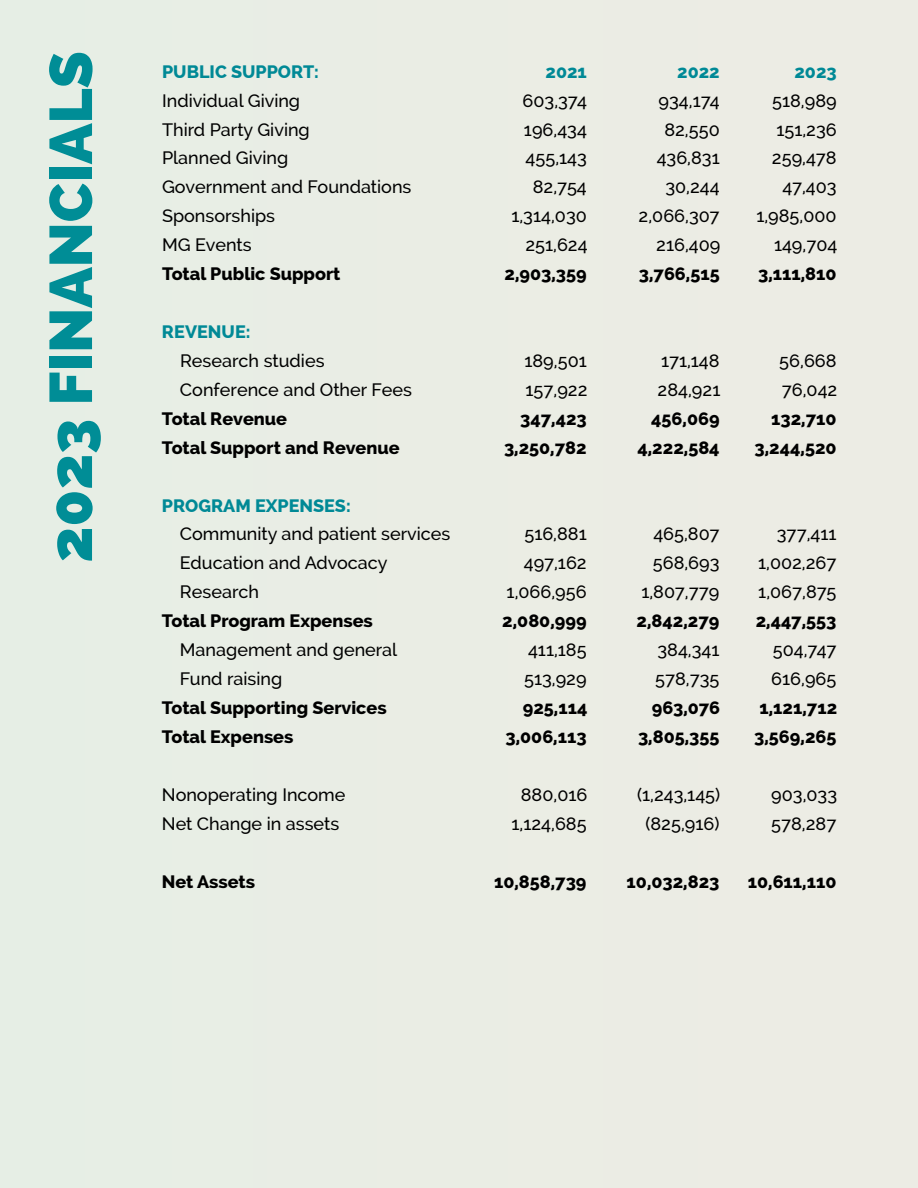
<style>
.page{position:relative;width:918px;height:1188px;background:#eaede4}
.page>*{position:absolute;margin:0;border:0;box-sizing:border-box;transform-origin:0 0}
.t1{font:800 60px "Raleway";color:#008d96}
.t2{font:500 18px "Raleway";color:#000}
.t3{font:800 18px "Raleway";color:#000}
.t4{font:800 18px "Raleway";color:#008996}
</style>
<div class="page">
<h1 class="t1" style="left:36px;top:563px;width:513px;rotate:-90deg">2023 FINANCIALS</h1>
<p class="t4" style="left:162px;top:61px;width:158px">PUBLIC SUPPORT:</p>
<p class="t4" style="left:546px;top:61px;width:43px">2021</p>
<p class="t4" style="left:677px;top:61px;width:44px">2022</p>
<p class="t4" style="left:794px;top:61px;width:44px">2023</p>
<p class="t2" style="left:162px;top:90px;width:140px">Individual Giving</p>
<p class="t2" style="left:523px;top:90px;width:66px">603,374</p>
<p class="t2" style="left:659px;top:90px;width:63px">934,174</p>
<p class="t2" style="left:772px;top:90px;width:66px">518,989</p>
<p class="t2" style="left:162px;top:119px;width:149px">Third Party Giving</p>
<p class="t2" style="left:524px;top:119px;width:64px">196,434</p>
<p class="t2" style="left:664px;top:119px;width:57px">82,550</p>
<p class="t2" style="left:776px;top:119px;width:62px">151,236</p>
<p class="t2" style="left:162px;top:148px;width:128px">Planned Giving</p>
<p class="t2" style="left:526px;top:148px;width:63px">455,143</p>
<p class="t2" style="left:657px;top:148px;width:65px">436,831</p>
<p class="t2" style="left:772px;top:148px;width:66px">259,478</p>
<p class="t2" style="left:162px;top:177px;width:251px">Government and Foundations</p>
<p class="t2" style="left:533px;top:177px;width:56px">82,754</p>
<p class="t2" style="left:665px;top:177px;width:56px">30,244</p>
<p class="t2" style="left:782px;top:177px;width:56px">47,403</p>
<p class="t2" style="left:162px;top:206px;width:115px">Sponsorships</p>
<p class="t2" style="left:511px;top:206px;width:77px">1,314,030</p>
<p class="t2" style="left:639px;top:206px;width:83px">2,066,307</p>
<p class="t2" style="left:756px;top:206px;width:82px">1,985,000</p>
<p class="t2" style="left:162px;top:234px;width:91px">MG Events</p>
<p class="t2" style="left:525px;top:234px;width:64px">251,624</p>
<p class="t2" style="left:656px;top:234px;width:66px">216,409</p>
<p class="t2" style="left:774px;top:234px;width:65px">149,704</p>
<p class="t3" style="left:162px;top:264px;width:180px">Total Public Support</p>
<p class="t3" style="left:505px;top:264px;width:84px">2,903,359</p>
<p class="t3" style="left:639px;top:264px;width:82px">3,766,515</p>
<p class="t3" style="left:758px;top:264px;width:80px">3,111,810</p>
<p class="t4" style="left:162px;top:321px;width:90px">REVENUE:</p>
<p class="t2" style="left:180px;top:350px;width:146px">Research studies</p>
<p class="t2" style="left:524px;top:350px;width:64px">189,501</p>
<p class="t2" style="left:661px;top:350px;width:60px">171,148</p>
<p class="t2" style="left:779px;top:350px;width:59px">56,668</p>
<p class="t2" style="left:180px;top:379px;width:234px">Conference and Other Fees</p>
<p class="t2" style="left:526px;top:379px;width:64px">157,922</p>
<p class="t2" style="left:658px;top:379px;width:64px">284,921</p>
<p class="t2" style="left:782px;top:379px;width:57px">76,042</p>
<p class="t3" style="left:162px;top:408px;width:127px">Total Revenue</p>
<p class="t3" style="left:520px;top:408px;width:68px">347,423</p>
<p class="t3" style="left:651px;top:408px;width:70px">456,069</p>
<p class="t3" style="left:771px;top:408px;width:67px">132,710</p>
<p class="t3" style="left:162px;top:437px;width:239px">Total Support and Revenue</p>
<p class="t3" style="left:504px;top:437px;width:84px">3,250,782</p>
<p class="t3" style="left:637px;top:437px;width:84px">4,222,584</p>
<p class="t3" style="left:755px;top:437px;width:84px">3,244,520</p>
<p class="t4" style="left:162px;top:495px;width:190px">PROGRAM EXPENSES:</p>
<p class="t2" style="left:180px;top:524px;width:272px">Community and patient services</p>
<p class="t2" style="left:524px;top:524px;width:64px">516,881</p>
<p class="t2" style="left:653px;top:524px;width:68px">465,807</p>
<p class="t2" style="left:777px;top:524px;width:61px">377,411</p>
<p class="t2" style="left:180px;top:553px;width:209px">Education and Advocacy</p>
<p class="t2" style="left:524px;top:553px;width:64px">497,162</p>
<p class="t2" style="left:653px;top:553px;width:68px">568,693</p>
<p class="t2" style="left:758px;top:553px;width:80px">1,002,267</p>
<p class="t2" style="left:180px;top:582px;width:81px">Research</p>
<p class="t2" style="left:507px;top:582px;width:82px">1,066,956</p>
<p class="t2" style="left:641px;top:582px;width:80px">1,807,779</p>
<p class="t2" style="left:758px;top:582px;width:80px">1,067,875</p>
<p class="t3" style="left:162px;top:611px;width:213px">Total Program Expenses</p>
<p class="t3" style="left:502px;top:611px;width:86px">2,080,999</p>
<p class="t3" style="left:637px;top:611px;width:84px">2,842,279</p>
<p class="t3" style="left:756px;top:611px;width:82px">2,447,553</p>
<p class="t2" style="left:180px;top:639px;width:219px">Management and general</p>
<p class="t2" style="left:528px;top:639px;width:60px">411,185</p>
<p class="t2" style="left:657px;top:639px;width:64px">384,341</p>
<p class="t2" style="left:773px;top:639px;width:65px">504,747</p>
<p class="t2" style="left:180px;top:668px;width:104px">Fund raising</p>
<p class="t2" style="left:524px;top:668px;width:64px">513,929</p>
<p class="t2" style="left:655px;top:668px;width:66px">578,735</p>
<p class="t2" style="left:771px;top:668px;width:67px">616,965</p>
<p class="t3" style="left:162px;top:697px;width:226px">Total Supporting Services</p>
<p class="t3" style="left:523px;top:697px;width:66px">925,114</p>
<p class="t3" style="left:652px;top:697px;width:70px">963,076</p>
<p class="t3" style="left:759px;top:697px;width:79px">1,121,712</p>
<p class="t3" style="left:162px;top:726px;width:133px">Total Expenses</p>
<p class="t3" style="left:506px;top:726px;width:83px">3,006,113</p>
<p class="t3" style="left:638px;top:726px;width:83px">3,805,355</p>
<p class="t3" style="left:754px;top:726px;width:84px">3,569,265</p>
<p class="t2" style="left:162px;top:784px;width:185px">Nonoperating Income</p>
<p class="t2" style="left:521px;top:784px;width:68px">880,016</p>
<p class="t2" style="left:637px;top:784px;width:85px">(1,243,145)</p>
<p class="t2" style="left:771px;top:784px;width:67px">903,033</p>
<p class="t2" style="left:162px;top:813px;width:179px">Net Change in assets</p>
<p class="t2" style="left:511px;top:813px;width:77px">1,124,685</p>
<p class="t2" style="left:645px;top:813px;width:75px">(825,916)</p>
<p class="t2" style="left:771px;top:813px;width:67px">578,287</p>
<p class="t3" style="left:162px;top:871px;width:95px">Net Assets</p>
<p class="t3" style="left:494px;top:871px;width:94px">10,858,739</p>
<p class="t3" style="left:627px;top:871px;width:94px">10,032,823</p>
<p class="t3" style="left:748px;top:871px;width:90px">10,611,110</p>
</div>
